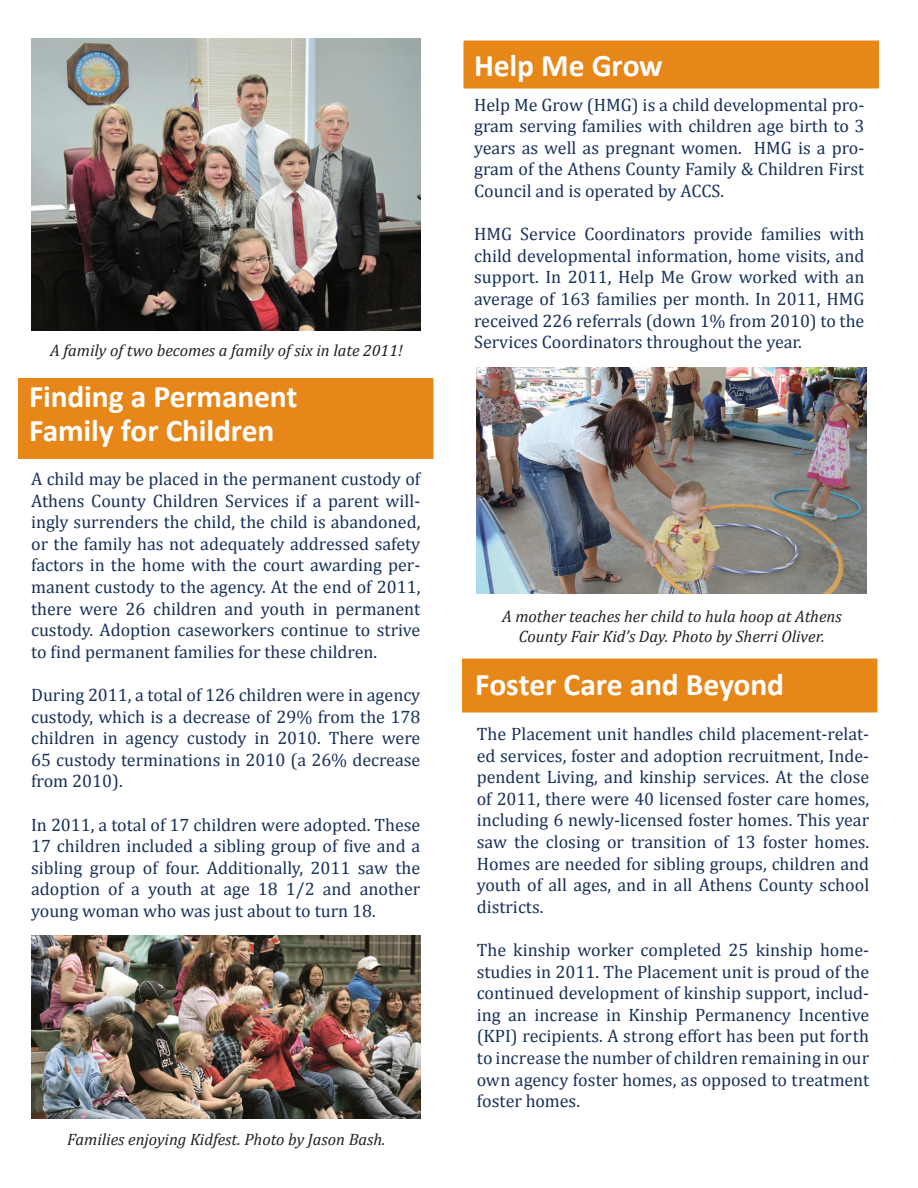
<style>
.page{position:relative;width:918px;height:1188px;background:#fff}
.page>*{position:absolute;margin:0;border:0;box-sizing:border-box;transform-origin:0 0}
.t1{font:700 31.5px "Calibri";letter-spacing:-.005em;color:#fff}
.t2{font:18px/21.6px "Cambria";color:#18305a;text-align:justify}
.t3{font:italic 16.5px "Cambria";color:#231f20}
</style>
<div class="page">
<div style="left:16px;top:376px;width:419px;height:84px;background:#e7871a;border:2px solid #fff"></div>
<img style="left:31px;top:39px;width:389px;height:292px">
<div style="left:462px;top:39px;width:418px;height:51px;background:#e7871a;border:2px solid #fff"></div>
<img style="left:477px;top:368px;width:390px;height:226px">
<div style="left:460px;top:657px;width:419px;height:57px;background:#e7871a;border:2px solid #fff"></div>
<img style="left:31px;top:935px;width:389px;height:184px">
<p class="t3" style="left:50px;top:341px;width:354px">A family of two becomes a family of six in late 2011!</p>
<p class="t1" style="left:29px;top:377px;width:270px">Finding a Permanent</p>
<p class="t1" style="left:29px;top:411px;width:247px">Family for Children</p>
<p class="t2" style="left:31px;top:468px;width:391px">A child may be placed in the permanent custody of Athens County Children Services if a parent will&shy;ingly surrenders the child, the child is abandoned, or the family has not adequately addressed safety factors in the home with the court awarding per&shy;manent custody to the agency. At the end of 2011, there were 26 children and youth in permanent custody. Adoption caseworkers continue to strive to find permanent families for these children.</p>
<p class="t2" style="left:31px;top:684px;width:391px">During 2011, a total of 126 children were in agency custody, which is a decrease of 29% from the 178 children in agency custody in 2010. There were 65 custody terminations in 2010 (a 26% decrease from 2010).</p>
<p class="t2" style="left:31px;top:814px;width:391px">In 2011, a total of 17 children were adopted. These 17 children included a sibling group of five and a sibling group of four. Additionally, 2011 saw the adoption of a youth at age 18 1/2 and another young woman who was just about to turn 18.</p>
<p class="t3" style="left:67px;top:1129px;width:320px">Families enjoying Kidfest. Photo by Jason Bash.</p>
<p class="t1" style="left:474px;top:46px;width:190px">Help Me Grow</p>
<p class="t2" style="left:474px;top:94px;width:392px">Help Me Grow (HMG) is a child developmental pro&shy;gram serving families with children age birth to 3 years as well as pregnant women. HMG is a pro&shy;gram of the Athens County Family &amp; Children First Council and is operated by ACCS.</p>
<p class="t2" style="left:474px;top:223px;width:392px">HMG Service Coordinators provide families with child developmental information, home visits, and support. In 2011, Help Me Grow worked with an average of 163 families per month. In 2011, HMG received 226 referrals (down 1% from 2010) to the Services Coordinators throughout the year.</p>
<p class="t3" style="left:502px;top:606px;width:341px">A mother teaches her child to hula hoop at Athens</p>
<p class="t3" style="left:519px;top:626px;width:307px">County Fair Kid’s Day. Photo by Sherri Oliver.</p>
<p class="t1" style="left:475px;top:665px;width:310px">Foster Care and Beyond</p>
<p class="t2" style="left:477px;top:723px;width:394px">The Placement unit handles child placement-relat&shy;ed services, foster and adoption recruitment, Inde&shy;pendent Living, and kinship services. At the close of 2011, there were 40 licensed foster care homes, including 6 newly-licensed foster homes. This year saw the closing or transition of 13 foster homes.<br>Homes are needed for sibling groups, children and youth of all ages, and in all Athens County school districts.</p>
<p class="t2" style="left:477px;top:939px;width:394px">The kinship worker completed 25 kinship home&shy;studies in 2011. The Placement unit is proud of the continued development of kinship support, includ&shy;ing an increase in Kinship Permanency Incentive (KPI) recipients. A strong effort has been put forth to increase the number of children remaining in our own agency foster homes, as opposed to treatment foster homes.</p>
</div>
